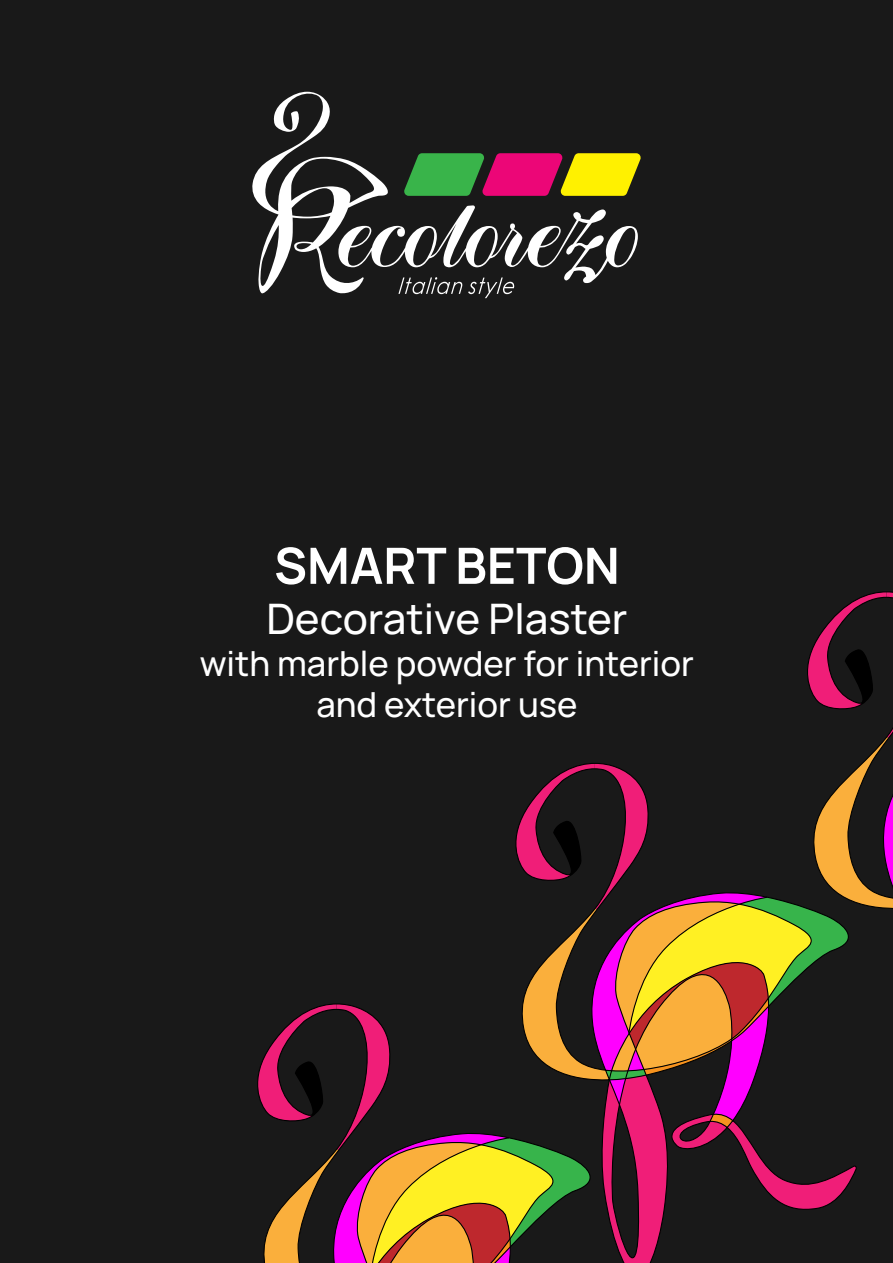
<style>
.page{position:relative;width:893px;height:1263px;background:#191919}
.page>*{position:absolute;margin:0;border:0;box-sizing:border-box;transform-origin:0 0}
.t1{font:700 50.1px "Manrope";color:#fff}
.t2{font:500 42px "Manrope";color:#fff}
.t3{font:500 34.5px/41.4px "Manrope";color:#fff;text-align:center}
</style>
<div class="page">
<svg style="left:257px;top:591px;width:636px;height:672px"></svg>
<svg style="left:252px;top:91px;width:386px;height:203px"></svg>
<svg style="left:403px;top:153px;width:238px;height:43px;background:#9c7a39"></svg>
<svg style="left:398px;top:277px;width:116px;height:21px"></svg>
<h1 class="t1" style="left:274px;top:530px;width:347px">SMART BETON</h1>
<p class="t2" style="left:266px;top:589px;width:363px">Decorative Plaster</p>
<p class="t3" style="left:200px;top:641px;width:496px">with marble powder for interior and exterior use</p>
</div>
